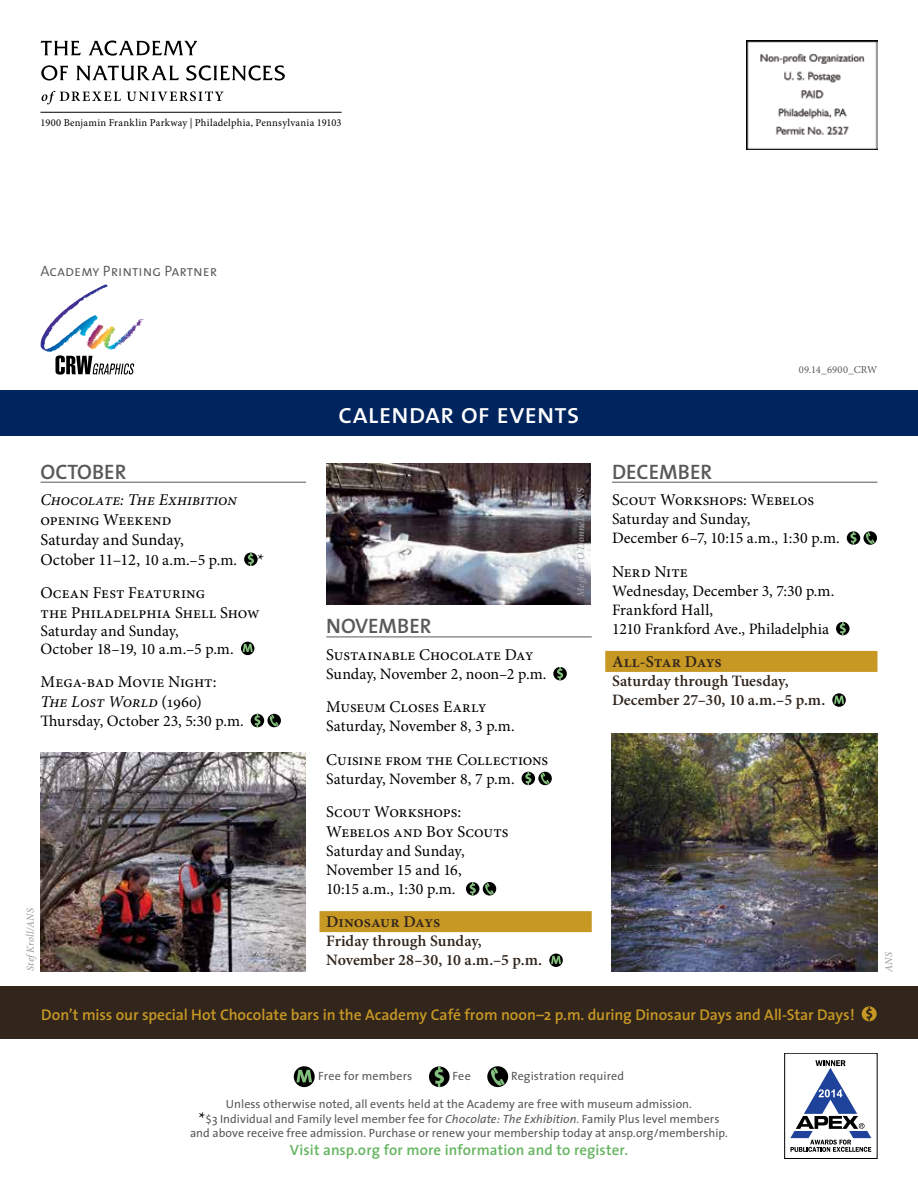
<style>
.page{position:relative;width:918px;height:1188px;background:#fff}
.page>*{position:absolute;margin:0;border:0;box-sizing:border-box;transform-origin:0 0}
.t1{font:28.5px "The Sans Caps";letter-spacing:-.015em;color:#fff}
.t2{font:21px "The Sans Semi Bold Caps";color:#58595b}
.t3{font:16.5px/19.8px "Minion Pro";color:#000}
.t4{font:600 16.5px "Minion Pro";letter-spacing:-.01em;color:#31251c}
.t5{font:italic 16.5px "Minion Pro";color:#000}
.t6{font:15.9px/19px "Minion Pro";letter-spacing:-.01em;color:#000}
.t7{font:600 15.9px/19px "Minion Pro";color:#31251c}
.t8{font:600 15.6px "The Sans";letter-spacing:-.005em;color:#c79824}
.t9{font:600 15px "The Sans";letter-spacing:.01em;color:#65b460}
.t10{font:15px "The Sans Semi Light Caps";color:#58595b}
.t11{font:12px/14.4px "The Sans";letter-spacing:.005em;color:#58595b;text-align:center}
.t12{font:10.5px "Minion Pro";letter-spacing:.005em;color:#000}
.t13{font:italic 10.5px "Minion Pro";color:#a5a7aa}
.t14{font:italic 10.5px "Minion Pro";color:#939598}
.t15{font:10.5px "Minion Pro";letter-spacing:.015em;color:#58595b}
.s1{font-size:15.9px}
.s2{font-style:italic}
.s3{font-family:"Minion Pro";font-size:18px;color:#000}
</style>
<div class="page">
<hr style="left:40px;top:482px;width:266px;height:1px;background:#58595b">
<svg style="left:244px;top:553px;width:14px;height:13px"></svg>
<svg style="left:248px;top:553px;width:6px;height:13px"></svg>
<svg style="left:241px;top:642px;width:13px;height:13px"></svg>
<svg style="left:243px;top:644px;width:10px;height:8px"></svg>
<svg style="left:251px;top:714px;width:13px;height:13px"></svg>
<svg style="left:254px;top:714px;width:7px;height:13px"></svg>
<svg style="left:267px;top:714px;width:14px;height:13px"></svg>
<svg style="left:270px;top:715px;width:9px;height:12px"></svg>
<hr style="left:326px;top:637px;width:266px;height:1px;background:#58595b">
<div style="left:320px;top:911px;width:272px;height:21px;background:#c79824"></div>
<svg style="left:553px;top:667px;width:14px;height:13px"></svg>
<svg style="left:557px;top:667px;width:6px;height:13px"></svg>
<svg style="left:522px;top:772px;width:13px;height:13px"></svg>
<svg style="left:525px;top:772px;width:6px;height:13px"></svg>
<svg style="left:538px;top:772px;width:14px;height:13px"></svg>
<svg style="left:541px;top:772px;width:9px;height:12px"></svg>
<svg style="left:466px;top:882px;width:13px;height:14px"></svg>
<svg style="left:470px;top:882px;width:6px;height:14px"></svg>
<div style="left:483px;top:882px;width:13px;height:14px;background:#000;border-radius:50%"></div>
<svg style="left:485px;top:883px;width:9px;height:12px"></svg>
<svg style="left:549px;top:954px;width:14px;height:13px"></svg>
<svg style="left:551px;top:956px;width:10px;height:8px"></svg>
<hr style="left:612px;top:482px;width:266px;height:1px;background:#58595b">
<div style="left:605px;top:651px;width:273px;height:21px;background:#c79824"></div>
<div style="left:847px;top:531px;width:13px;height:14px;background:#000;border-radius:50%"></div>
<svg style="left:850px;top:531px;width:7px;height:14px"></svg>
<div style="left:864px;top:531px;width:13px;height:14px;background:#000;border-radius:50%"></div>
<svg style="left:866px;top:532px;width:9px;height:12px"></svg>
<svg style="left:836px;top:622px;width:14px;height:13px"></svg>
<svg style="left:840px;top:622px;width:6px;height:13px"></svg>
<svg style="left:832px;top:693px;width:14px;height:14px"></svg>
<svg style="left:834px;top:696px;width:10px;height:8px"></svg>
<div style="left:0;top:390px;width:918px;height:45px;background:#00245d"></div>
<img style="left:747px;top:40px;width:131px;height:109px">
<hr style="left:40px;top:112px;width:302px;height:1px;background:#000">
<svg style="left:42px;top:91px;width:182px;height:13px"></svg>
<svg style="left:41px;top:65px;width:244px;height:16px"></svg>
<svg style="left:41px;top:41px;width:156px;height:15px"></svg>
<svg style="left:55px;top:355px;width:79px;height:20px"></svg>
<svg style="left:67px;top:284px;width:39px;height:24px"></svg>
<svg style="left:130px;top:319px;width:11px;height:10px"></svg>
<img style="left:612px;top:734px;width:266px;height:238px">
<img style="left:40px;top:753px;width:266px;height:219px">
<img style="left:326px;top:463px;width:265px;height:142px">
<svg style="left:294px;top:1066px;width:21px;height:21px"></svg>
<svg style="left:296px;top:1070px;width:16px;height:12px"></svg>
<div style="left:429px;top:1066px;width:21px;height:21px;background:#000;border-radius:50%"></div>
<svg style="left:435px;top:1066px;width:9px;height:21px"></svg>
<svg style="left:487px;top:1066px;width:21px;height:21px"></svg>
<svg style="left:491px;top:1067px;width:14px;height:19px"></svg>
<svg style="left:790px;top:1060px;width:81px;height:92px"></svg>
<div style="left:784px;top:1053px;width:93px;height:106px;border:1px solid #000"></div>
<div style="left:0;top:986px;width:918px;height:53px;background:#31251c"></div>
<div style="left:862px;top:1007px;width:14px;height:14px;background:#c79824;border-radius:50%"></div>
<div style="left:862px;top:1006px;width:15px;height:15px;border:2px solid #c79824;border-radius:50%"></div>
<svg style="left:866px;top:1007px;width:6px;height:14px"></svg>
<p class="t12" style="left:40px;top:116px;width:303px">1900 Benjamin Franklin Parkway | Philadelphia, Pennsylvania 19103</p>
<p class="t10" style="left:40px;top:258px;width:178px">Academy Printing Partner</p>
<h2 class="t2" style="left:40px;top:454px;width:88px">OCTOBER</h2>
<p class="t5" style="left:40px;top:489px;width:198px">Chocolate: The Exhibition</p>
<p class="t3" style="left:40px;top:510px;width:225px">opening Weekend<br>Saturday and Sunday,<br>October 11–12, <span class="s1">10 a.m.–5 p.m.</span> *</p>
<p class="t3" style="left:41px;top:583px;width:221px">Ocean Fest Featuring<br>the Philadelphia Shell Show</p>
<p class="t6" style="left:40px;top:622px;width:195px;line-height:18px">Saturday and Sunday,<br>October 18–19, 10 a.m.–5 p.m.</p>
<p class="t3" style="left:40px;top:672px;width:178px">Mega-bad Movie Night:<br><span class="s2">The Lost World</span> (1960)</p>
<p class="t6" style="left:40px;top:711px;width:205px">Thursday, October 23, 5:30 p.m.</p>
<p class="t14" style="left:23px;top:971px;width:64px;rotate:-90deg">StefKroll/ANS</p>
<h1 class="t1" style="left:338px;top:390px;width:243px">calendar of events</h1>
<h2 class="t2" style="left:326px;top:609px;width:107px">NOVEMBER</h2>
<p class="t3" style="left:326px;top:645px;width:209px">Sustainable Chocolate Day</p>
<p class="t6" style="left:326px;top:664px;width:222px">Sunday, November 2, noon–2 p.m.</p>
<p class="t3" style="left:326px;top:697px;width:162px">Museum Closes Early</p>
<p class="t6" style="left:326px;top:717px;width:190px">Saturday, November 8, 3 p.m.</p>
<p class="t3" style="left:326px;top:750px;width:224px">Cuisine from the Collections</p>
<p class="t6" style="left:326px;top:769px;width:190px">Saturday, November 8, 7 p.m.</p>
<p class="t3" style="left:326px;top:802px;width:184px">Scout Workshops:<br>Webelos and Boy Scouts</p>
<p class="t6" style="left:326px;top:841px;width:140px">Saturday and Sunday,<br>November 15 and 16,<br>10:15 a.m., 1:30 p.m.</p>
<p class="t4" style="left:326px;top:911px;width:115px">Dinosaur Days</p>
<p class="t7" style="left:326px;top:932px;width:217px">Friday through Sunday,<br>November 28–30, 10 a.m.–5 p.m.</p>
<p class="t13" style="left:573px;top:597px;width:110px;rotate:-90deg">Meghan O’Donnelly/ANS</p>
<p class="t15" style="left:799px;top:363px;width:80px">09.14_6900_CRW</p>
<h2 class="t2" style="left:612px;top:454px;width:102px">DECEMBER</h2>
<p class="t3" style="left:612px;top:490px;width:204px">Scout Workshops: Webelos</p>
<p class="t6" style="left:612px;top:510px;width:229px">Saturday and Sunday,<br>December 6–7, 10:15 a.m., 1:30 p.m.</p>
<p class="t3" style="left:612px;top:561px;width:77px">Nerd Nite</p>
<p class="t6" style="left:612px;top:581px;width:224px">Wednesday, December 3, 7:30 p.m.<br>Frankford Hall,<br>1210 Frankford Ave., Philadelphia</p>
<p class="t4" style="left:612px;top:650px;width:111px">All-Star Days</p>
<p class="t7" style="left:612px;top:672px;width:215px">Saturday through Tuesday,<br>December 27–30, 10 a.m.–5 p.m.</p>
<p class="t14" style="left:882px;top:972px;width:21px;rotate:-90deg">ANS</p>
<p class="t8" style="left:41px;top:1002px;width:815px">Don’t miss our special Hot Chocolate bars in the Academy Café from noon–2 p.m. during Dinosaur Days and All-Star Days!</p>
<p class="t11" style="left:318px;top:1068px;width:96px">Free for members</p>
<p class="t11" style="left:452px;top:1068px;width:20px">Fee</p>
<p class="t11" style="left:511px;top:1068px;width:115px">Registration required</p>
<p class="t11" style="left:190px;top:1097px;width:539px">Unless otherwise noted, all events held at the Academy are free with museum admission.<br><span class="s3">*</span>$3 Individual and Family level member fee for <span class="s2">Chocolate: The Exhibition</span>. Family Plus level members and above receive free admission. Purchase or renew your membership today at ansp.org/membership.</p>
<p class="t9" style="left:290px;top:1138px;width:340px">Visit ansp.org for more information and to register.</p>
</div>
